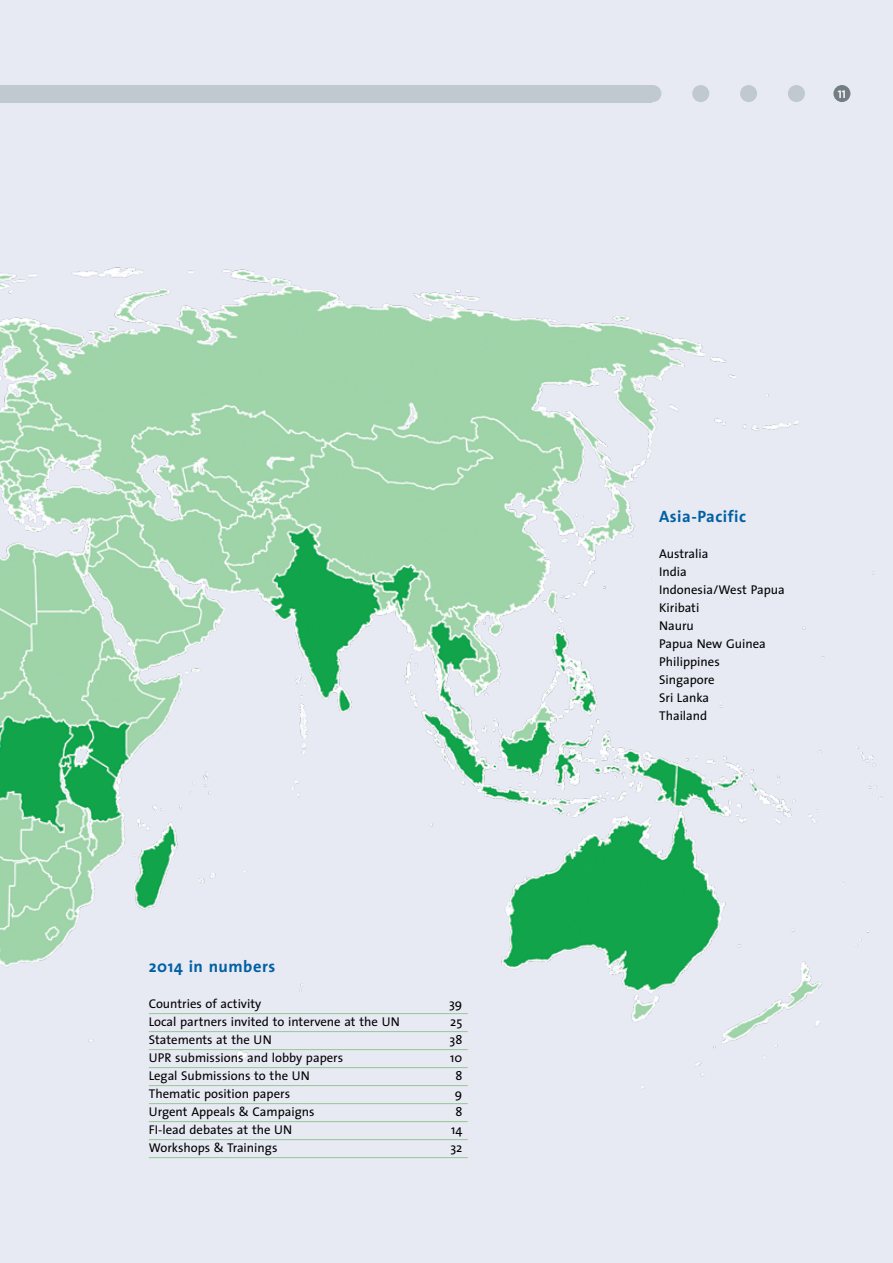
<style>
.page{position:relative;width:893px;height:1263px;background:#e7e9f3}
.page>*{position:absolute;margin:0;border:0;box-sizing:border-box;transform-origin:0 0}
.fi_zwischenüberschri{font:700 16.5px "The Sans";letter-spacing:.03em;color:#0060a2}
.fi_editorial{font:12.75px/18px "The Sans";color:#000}
.t1{font:11.25px "The Sans Bold Caps";color:#fff}
</style>
<div class="page">
<img style="left:0;top:267px;width:883px;height:856px">
<div style="left:833px;top:85px;width:17px;height:17px;background:#727d84;border-radius:50%"></div>
<div style="left:644px;top:85px;width:17px;height:17px;background:#c0c9cf;border-radius:50%"></div>
<div style="left:788px;top:85px;width:17px;height:17px;background:#c0c9cf;border-radius:50%"></div>
<div style="left:740px;top:85px;width:17px;height:17px;background:#c0c9cf;border-radius:50%"></div>
<div style="left:692px;top:85px;width:17px;height:17px;background:#c0c9cf;border-radius:50%"></div>
<div style="left:0;top:85px;width:652px;height:17px;background:#c0c9cf"></div>
<hr style="left:149px;top:1013px;width:319px;height:1px;background:#95c794">
<hr style="left:149px;top:1031px;width:319px;height:1px;background:#95c794">
<hr style="left:149px;top:1049px;width:319px;height:1px;background:#95c794">
<hr style="left:149px;top:1067px;width:319px;height:1px;background:#95c794">
<hr style="left:149px;top:1085px;width:319px;height:1px;background:#95c794">
<hr style="left:149px;top:1103px;width:319px;height:1px;background:#95c794">
<hr style="left:149px;top:1121px;width:319px;height:1px;background:#95c794">
<hr style="left:149px;top:1139px;width:319px;height:1px;background:#95c794">
<hr style="left:149px;top:1157px;width:319px;height:1px;background:#95c794">
<p class="fi_zwischenüberschri" style="left:149px;top:953px;width:128px">2014 in numbers</p>
<p class="fi_editorial" style="left:149px;top:994px;width:114px">Countries of activity</p>
<p class="fi_editorial" style="left:449px;top:994px;width:15px">39</p>
<p class="fi_editorial" style="left:149px;top:1012px;width:252px">Local partners invited to intervene at the UN</p>
<p class="fi_editorial" style="left:450px;top:1012px;width:14px">25</p>
<p class="fi_editorial" style="left:149px;top:1030px;width:124px">Statements at the UN</p>
<p class="fi_editorial" style="left:449px;top:1030px;width:14px">38</p>
<p class="fi_editorial" style="left:149px;top:1048px;width:196px">UPR submissions and lobby papers</p>
<p class="fi_editorial" style="left:450px;top:1048px;width:14px">10</p>
<p class="fi_editorial" style="left:149px;top:1066px;width:163px">Legal Submissions to the UN</p>
<p class="fi_editorial" style="left:455px;top:1066px;width:9px">8</p>
<p class="fi_editorial" style="left:149px;top:1084px;width:143px">Thematic position papers</p>
<p class="fi_editorial" style="left:455px;top:1084px;width:9px">9</p>
<p class="fi_editorial" style="left:149px;top:1102px;width:167px">Urgent Appeals &amp; Campaigns</p>
<p class="fi_editorial" style="left:455px;top:1102px;width:9px">8</p>
<p class="fi_editorial" style="left:149px;top:1120px;width:145px">FI-lead debates at the UN</p>
<p class="fi_editorial" style="left:451px;top:1120px;width:13px">14</p>
<p class="fi_editorial" style="left:149px;top:1138px;width:130px">Workshops &amp; Trainings</p>
<p class="fi_editorial" style="left:450px;top:1138px;width:14px">32</p>
<p class="t1" style="left:838px;top:84px;width:10px">11</p>
<p class="fi_zwischenüberschri" style="left:659px;top:503px;width:88px">Asia-Pacific</p>
<p class="fi_editorial" style="left:659px;top:544px;width:127px">Australia<br>India<br>Indonesia/West Papua<br>Kiribati<br>Nauru<br>Papua New Guinea<br>Philippines<br>Singapore<br>Sri Lanka<br>Thailand</p>
</div>
